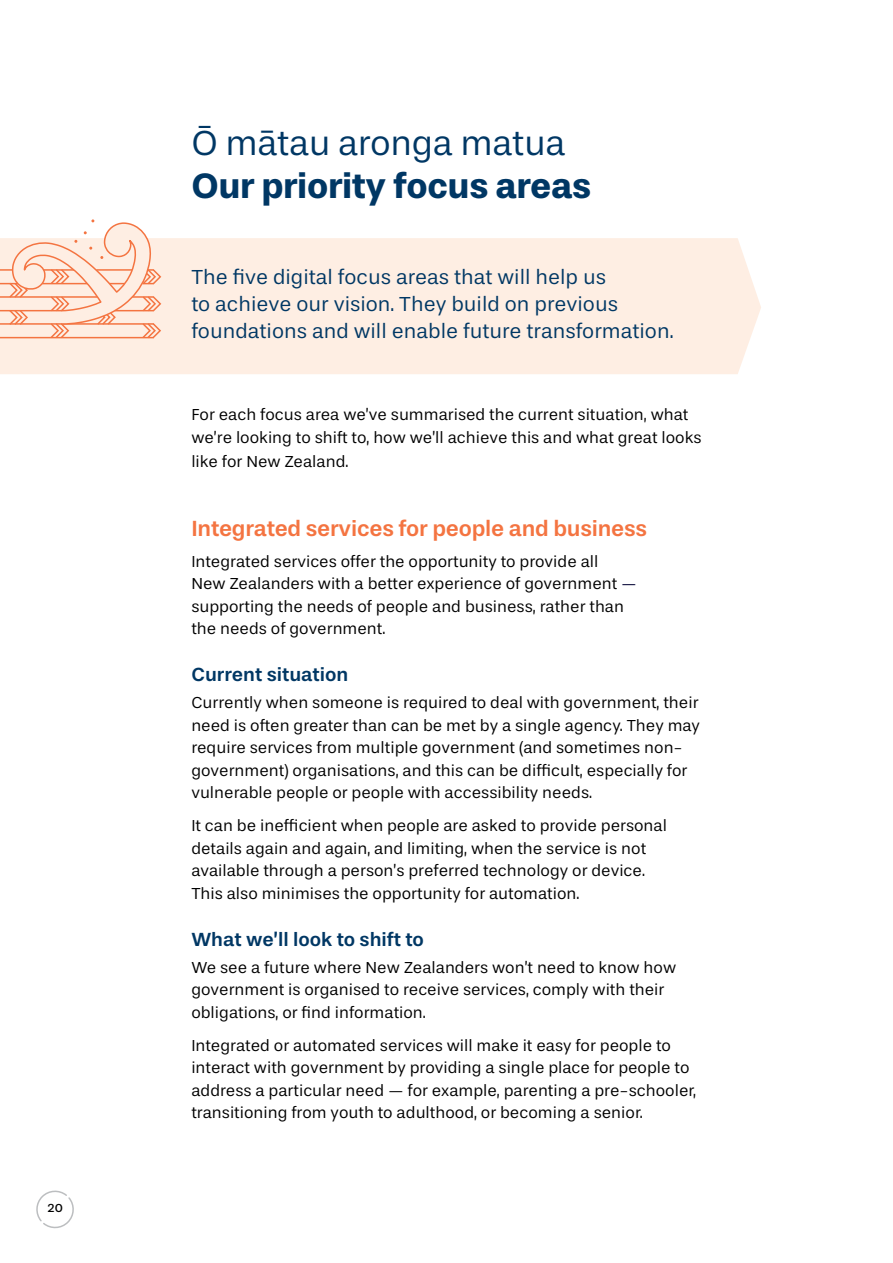
<style>
.page{position:relative;width:893px;height:1263px;background:#fff}
.page>*{position:absolute;margin:0;border:0;box-sizing:border-box;transform-origin:0 0}
.t1{font:700 36px "Stevie Sans";letter-spacing:-.01em;color:#003764}
.t2{font:36px "Stevie Sans";letter-spacing:-.01em;color:#003764}
.t3{font:500 22.5px "Stevie Sans";letter-spacing:-.01em;color:#f47441}
.Introduction{font:21px/27px "Stevie Sans";color:#003764}
.t4{font:500 19.5px "Stevie Sans";color:#003764}
.Body_text{font:16.5px/22.5px "Stevie Sans";color:#000}
.t5{font:12px "Stevie Sans";color:#000}
.s1{color:#000032}
</style>
<div class="page">
<div style="left:0;top:238px;width:761px;height:136px;background:#feeee3"></div>
<svg style="left:0;top:219px;width:162px;height:121px;background:#fcdfd0"></svg>
<svg style="left:36px;top:1190px;width:38px;height:39px"></svg>
<p class="t5" style="left:48px;top:1202px;width:17px">20</p>
<h2 class="t2" style="left:191px;top:124px;width:376px">Ō mātau aronga matua</h2>
<h2 class="t1" style="left:191px;top:166px;width:401px">Our priority focus areas</h2>
<p class="Introduction" style="left:191px;top:265px;width:484px">The five digital focus areas that will help us<br>to achieve our vision. They build on previous foundations and will enable future transformation.</p>
<p class="Body_text" style="left:191px;top:404px;width:512px">For each focus area we’ve summarised the current situation, what we’re looking to shift to, how we’ll achieve this and what great looks</p>
<p class="Body_text" style="left:191px;top:451px;width:159px">like for New Zealand.</p>
<h3 class="t3" style="left:191px;top:516px;width:457px">Integrated services for people and business</h3>
<p class="Body_text" style="left:191px;top:550px;width:447px">Integrated services offer the opportunity to provide all New Zealanders with a better experience of government <span class="s1">— </span>supporting the needs of people and business, rather than the needs of government.</p>
<h4 class="t4" style="left:191px;top:664px;width:159px">Current situation</h4>
<p class="Body_text" style="left:191px;top:692px;width:510px">Currently when someone is required to deal with government, their need is often greater than can be met by a single agency. They may require services from multiple government (and sometimes non&shy;government) organisations, and this can be difficult, especially for vulnerable people or people with accessibility needs.</p>
<p class="Body_text" style="left:191px;top:815px;width:477px">It can be inefficient when people are asked to provide personal details again and again, and limiting, when the service is not available through a person’s preferred technology or device.<br>This also minimises the opportunity for automation.</p>
<h4 class="t4" style="left:191px;top:929px;width:234px">What we’ll look to shift to</h4>
<p class="Body_text" style="left:191px;top:956px;width:486px">We see a future where New Zealanders won’t need to know how government is organised to receive services, comply with their obligations, or find information.</p>
<p class="Body_text" style="left:191px;top:1034px;width:506px">Integrated or automated services will make it easy for people to interact with government by providing a single place for people to address a particular need — for example, parenting a pre-schooler, transitioning from youth to adulthood, or becoming a senior.</p>
</div>
